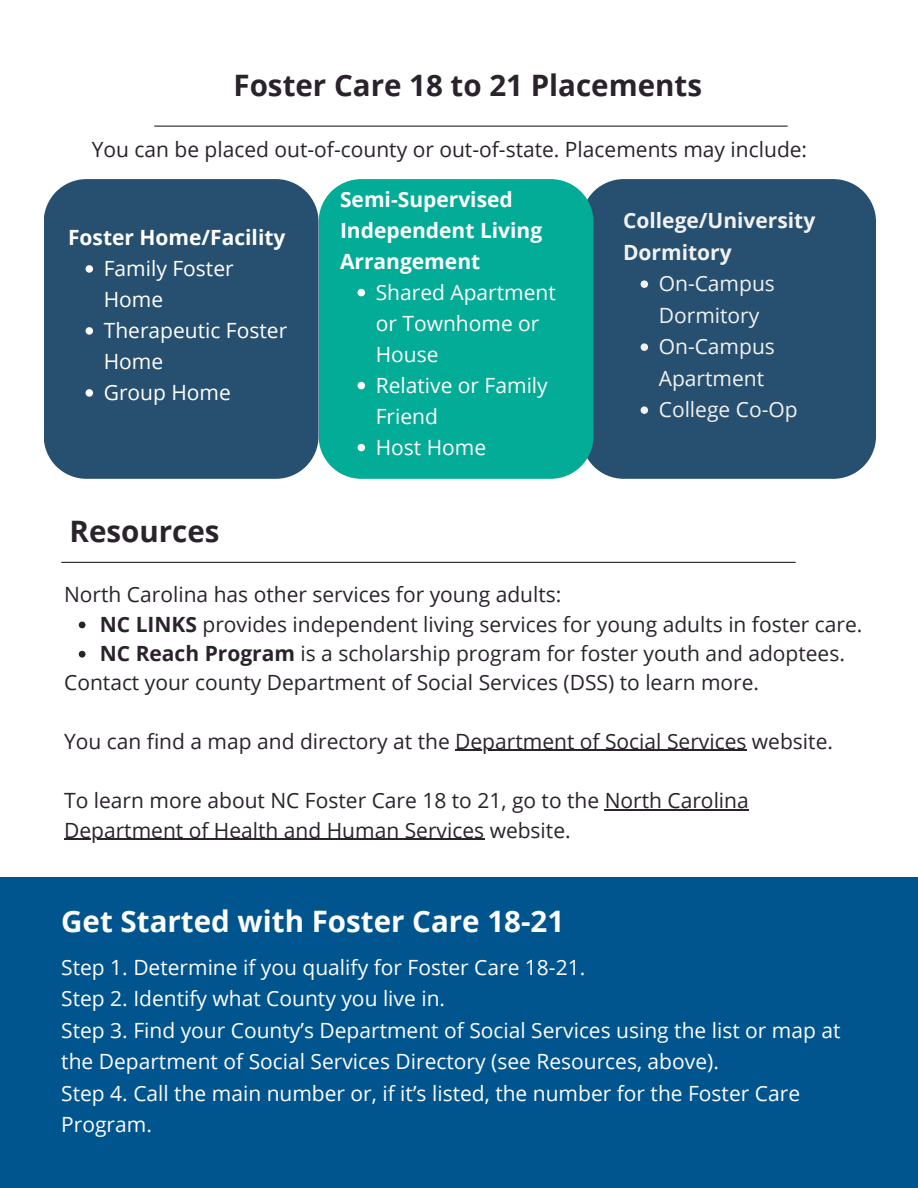
<style>
.page{position:relative;width:918px;height:1188px;background:#fff}
.page>*{position:absolute;margin:0;border:0;box-sizing:border-box;transform-origin:0 0}
.t1{font:700 29.55px "Open Sans";color:#2a232c}
.t2{font:700 29.55px "Open Sans";color:#fdfdfd}
.t3{font:21px/29.2px "Open Sans";color:#2a232c}
.t4{font:21px/31.5px "Open Sans";color:#fdfdfd}
.t5{font:21px/31px "Open Sans";color:#fff}
.t6{font:700 21px/31px "Open Sans";color:#fff}
.t7{font:21px/31.5px "Open Sans";color:#f1f1f1}
.t8{font:700 21px/31.5px "Open Sans";color:#f1f1f1}
.s1{font-weight:700}
</style>
<div class="page">
<hr style="left:154px;top:126px;width:634px;height:1px;background:#2a232c">
<div style="left:44px;top:179px;width:275px;height:300px;background:#275070"></div>
<svg style="left:86px;top:265px;width:7px;height:8px"></svg>
<svg style="left:86px;top:327px;width:7px;height:8px"></svg>
<svg style="left:86px;top:389px;width:7px;height:8px"></svg>
<div style="left:594px;top:179px;width:282px;height:300px;background:#275070"></div>
<svg style="left:641px;top:280px;width:7px;height:8px"></svg>
<svg style="left:641px;top:343px;width:7px;height:8px"></svg>
<svg style="left:641px;top:406px;width:7px;height:8px"></svg>
<div style="left:319px;top:179px;width:275px;height:300px;background:#03ac96"></div>
<svg style="left:358px;top:289px;width:7px;height:7px"></svg>
<svg style="left:358px;top:382px;width:7px;height:7px"></svg>
<svg style="left:358px;top:444px;width:7px;height:7px"></svg>
<div style="left:0;top:878px;width:918px;height:310px;background:#00558e"></div>
<svg style="left:79px;top:622px;width:7px;height:6px"></svg>
<svg style="left:79px;top:651px;width:7px;height:7px"></svg>
<hr style="left:455px;top:750px;width:292px;height:1px;background:#2a232c">
<hr style="left:605px;top:809px;width:144px;height:2px;background:#2a232c">
<hr style="left:64px;top:839px;width:420px;height:1px;background:#2a232c">
<hr style="left:61px;top:562px;width:735px;height:1px;background:#2a232c">
<h1 class="t1" style="left:233px;top:64px;width:470px">Foster Care 18 to 21 Placements</h1>
<p class="t3" style="left:92px;top:134px;width:717px">You can be placed out-of-county or out-of-state. Placements may include:</p>
<h2 class="t6" style="left:68px;top:222px;width:219px">Foster Home/Facility</h2>
<p class="t5" style="left:104px;top:253px;width:131px">Family Foster<br>Home</p>
<p class="t5" style="left:104px;top:315px;width:185px">Therapeutic Foster<br>Home</p>
<p class="t5" style="left:104px;top:377px;width:129px">Group Home</p>
<h1 class="t1" style="left:70px;top:511px;width:152px">Resources</h1>
<h2 class="t6" style="left:340px;top:183px;width:204px">Semi-Supervised<br>Independent Living<br>Arrangement</h2>
<p class="t5" style="left:376px;top:276px;width:182px">Shared Apartment or Townhome or<br>House</p>
<p class="t5" style="left:376px;top:369px;width:174px">Relative or Family<br>Friend</p>
<p class="t5" style="left:376px;top:431px;width:112px">Host Home</p>
<h2 class="t8" style="left:623px;top:205px;width:194px">College/University<br>Dormitory</h2>
<p class="t7" style="left:659px;top:268px;width:118px">On-Campus<br>Dormitory</p>
<p class="t7" style="left:659px;top:331px;width:118px">On-Campus<br>Apartment</p>
<p class="t7" style="left:659px;top:394px;width:140px">College Co-Op</p>
<p class="t3" style="left:64px;top:580px;width:499px">North Carolina has other services for young adults:</p>
<p class="t3" style="left:100px;top:609px;width:764px"><span class="s1">NC LINKS</span> provides independent living services for young adults in foster care.</p>
<h1 class="t3" style="left:100px;top:638px;width:747px"><span class="s1">NC Reach Program</span> is a scholarship program for foster youth and adoptees.</h1>
<p class="t3" style="left:64px;top:667px;width:697px">Contact your county Department of Social Services (DSS) to learn more.</p>
<p class="t3" style="left:64px;top:726px;width:770px">You can find a map and directory at the Department of Social Services website.</p>
<p class="t3" style="left:64px;top:786px;width:686px">To learn more about NC Foster Care 18 to 21, go to the North Carolina<br>Department of Health and Human Services website.</p>
<p class="t2" style="left:61px;top:900px;width:505px">Get Started with Foster Care 18-21</p>
<h1 class="t4" style="left:61px;top:951px;width:526px">Step 1. Determine if you qualify for Foster Care 18-21.</h1>
<p class="t4" style="left:61px;top:982px;width:385px">Step 2. Identify what County you live in.</p>
<p class="t4" style="left:61px;top:1014px;width:781px">Step 3. Find your County’s Department of Social Services using the list or map at the Department of Social Services Directory (see Resources, above).</p>
<p class="t4" style="left:61px;top:1077px;width:740px">Step 4. Call the main number or, if it’s listed, the number for the Foster Care<br>Program.</p>
</div>
